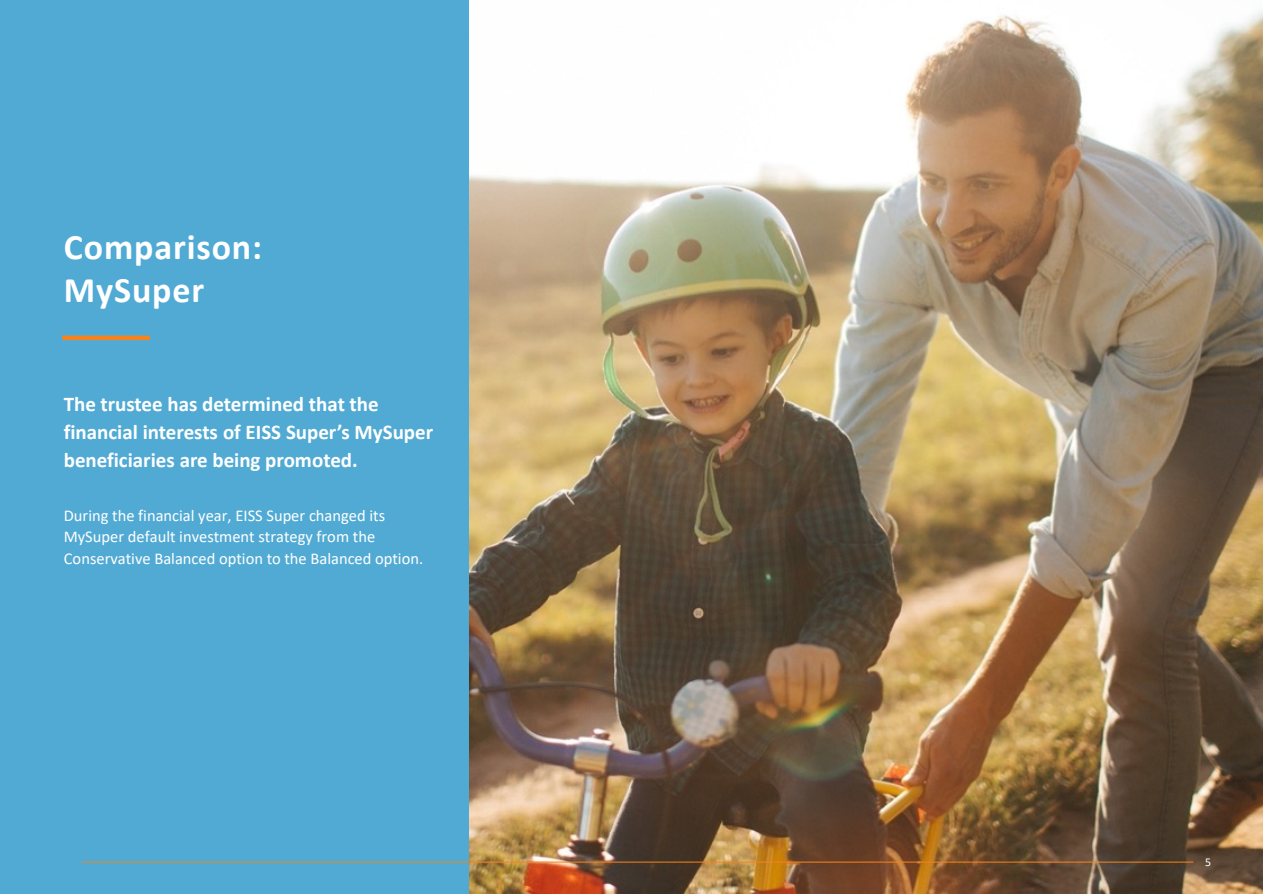
<style>
.page{position:relative;width:1263px;height:894px;background:#fff}
.page>*{position:absolute;margin:0;border:0;box-sizing:border-box;transform-origin:0 0}
.t1{font:700 36px/43.2px "Calibri";letter-spacing:.025em;color:#fff}
.t2{font:700 21px/27.8px "Calibri";color:#fff}
.t3{font:16.5px/21.8px "Calibri";color:#fff}
.t4{font:12px "Calibri";color:#fff}
</style>
<div class="page">
<img style="left:469px;top:11px;width:794px;height:882px">
<div style="left:0;top:0;width:469px;height:893px;background:#51aad4"></div>
<hr style="left:82px;top:861px;width:1111px;height:1px;background:#f5841f">
<div style="left:62px;top:335px;width:88px;height:5px;background:#f5841f"></div>
<h2 class="t1" style="left:64px;top:225px;width:200px">Comparison:<br>MySuper</h2>
<p class="t2" style="left:64px;top:390px;width:371px">The trustee has determined that the financial interests of EISS Super’s MySuper beneficiaries are being promoted.</p>
<p class="t3" style="left:64px;top:503px;width:361px">During the financial year, EISS Super changed its<br>MySuper default investment strategy from the<br>Conservative Balanced option to the Balanced option.</p>
<p class="t4" style="left:1205px;top:853px;width:8px">5</p>
</div>
